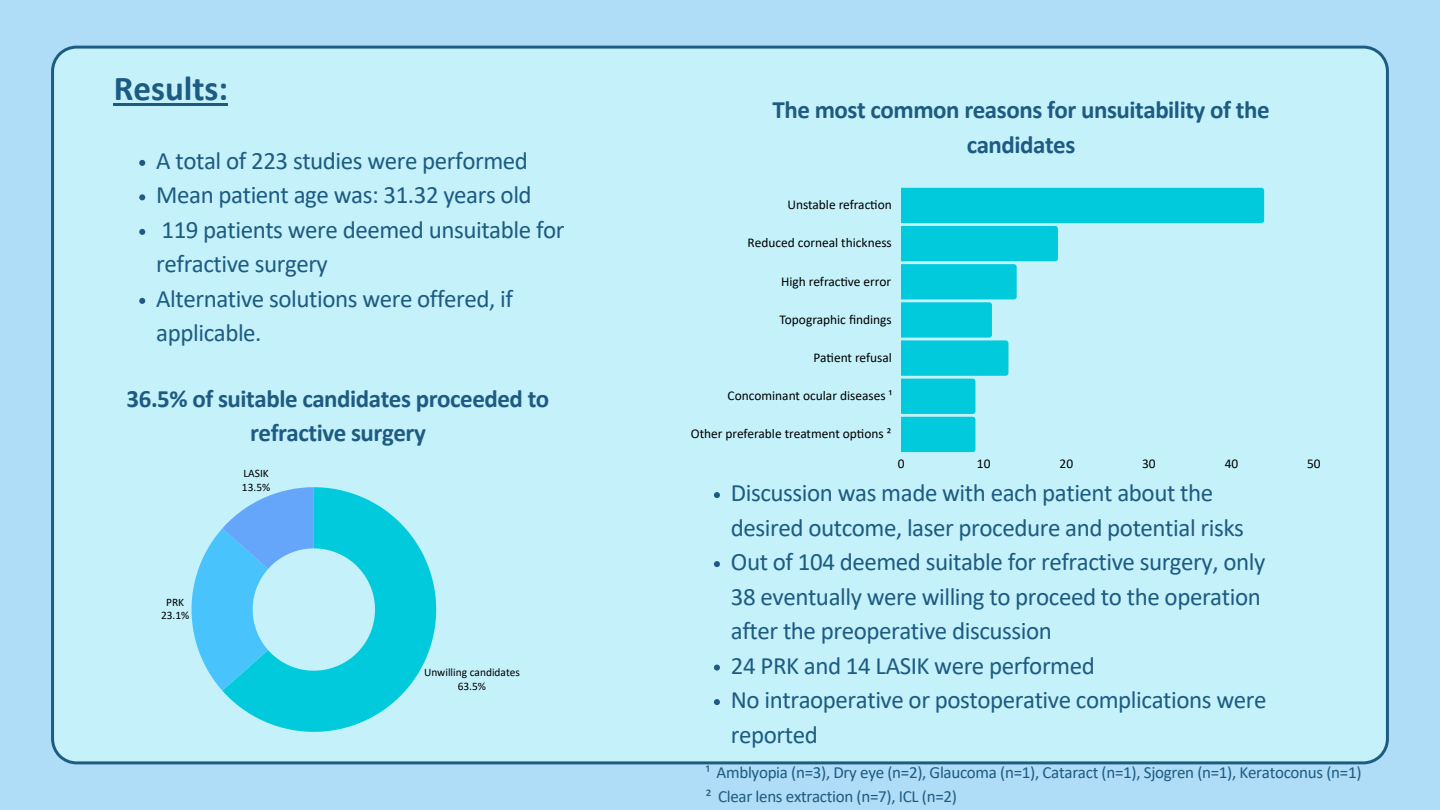
<style>
.page{position:relative;width:1440px;height:810px;background:#afdcf6}
.page>*{position:absolute;margin:0;border:0;box-sizing:border-box;transform-origin:0 0}
.t1{font:700 35px "Calibri";color:#1e5b82}
.t2{font:25px/34.5px "Calibri";letter-spacing:-.02em;color:#1e5b82}
.t3{font:700 25px/34.5px "Calibri";letter-spacing:-.015em;color:#1e5b82;text-align:center}
.t4{font:17px "Calibri";letter-spacing:-.02em;color:#1e5b82}
.t5{font:13.4px "Calibri";color:#000}
.t6{font:11.4px/14.1px "Calibri";color:#000;text-align:center}
</style>
<div class="page">
<div style="left:51px;top:46px;width:1338px;height:718px;background:#c4f1fa"></div>
<hr style="left:114px;top:103px;width:114px;height:3px;background:#1e5b82">
<svg style="left:139px;top:160px;width:6px;height:6px"></svg>
<svg style="left:139px;top:194px;width:6px;height:6px"></svg>
<svg style="left:139px;top:229px;width:6px;height:6px"></svg>
<svg style="left:139px;top:298px;width:6px;height:6px"></svg>
<svg style="left:714px;top:492px;width:6px;height:6px"></svg>
<svg style="left:714px;top:561px;width:6px;height:6px"></svg>
<svg style="left:714px;top:665px;width:6px;height:6px"></svg>
<svg style="left:714px;top:699px;width:6px;height:6px"></svg>
<svg style="left:901px;top:188px;width:363px;height:264px;background:#7de2ef"></svg>
<svg style="left:222px;top:487px;width:214px;height:245px;background:#4ed9e7"></svg>
<svg style="left:192px;top:487px;width:122px;height:204px;background:#78d0f7"></svg>
<h1 class="t1" style="left:114px;top:74px;width:116px">Results:</h1>
<p class="t2" style="left:156px;top:145px;width:373px">A total of 223 studies were performed</p>
<p class="t2" style="left:156px;top:180px;width:377px">Mean patient age was: 31.32 years old</p>
<p class="t2" style="left:156px;top:214px;width:410px">119 patients were deemed unsuitable for refractive surgery</p>
<p class="t2" style="left:156px;top:283px;width:358px">Alternative solutions were offered, if applicable.</p>
<p class="t3" style="left:127px;top:383px;width:424px">36.5% of suitable candidates proceeded to refractive surgery</p>
<p class="t6" style="left:161px;top:597px;width:30px;line-height:12.9px">PRK<br>23.1%</p>
<p class="t6" style="left:242px;top:468px;width:30px;line-height:13px;text-align:left">LASIK<br>13.5%</p>
<p class="t6" style="left:424px;top:666px;width:97px">Unwilling candidates<br>63.5%</p>
<p class="t3" style="left:772px;top:95px;width:499px">The most common reasons for unsuitability of the candidates</p>
<p class="t5" style="left:787px;top:199px;width:106px">Unstable refraction</p>
<p class="t5" style="left:748px;top:237px;width:146px">Reduced corneal thickness</p>
<p class="t5" style="left:781px;top:276px;width:111px">High refractive error</p>
<p class="t5" style="left:780px;top:314px;width:114px">Topographic findings</p>
<p class="t5" style="left:814px;top:352px;width:80px">Patient refusal</p>
<p class="t5" style="left:728px;top:390px;width:166px">Concominant ocular diseases ¹</p>
<p class="t5" style="left:691px;top:428px;width:202px">Other preferable treatment options ²</p>
<p class="t5" style="left:898px;top:458px;width:8px">0</p>
<p class="t5" style="left:977px;top:458px;width:15px">10</p>
<p class="t5" style="left:1060px;top:458px;width:15px">20</p>
<p class="t5" style="left:1142px;top:458px;width:15px">30</p>
<p class="t5" style="left:1225px;top:458px;width:15px">40</p>
<p class="t5" style="left:1307px;top:458px;width:15px">50</p>
<h2 class="t2" style="left:731px;top:478px;width:515px">Discussion was made with each patient about the desired outcome, laser procedure and potential risks</h2>
<h2 class="t2" style="left:731px;top:547px;width:536px">Out of 104 deemed suitable for refractive surgery, only<br>38 eventually were willing to proceed to the operation after the preoperative discussion</h2>
<p class="t2" style="left:731px;top:650px;width:365px">24 PRK and 14 LASIK were performed</p>
<p class="t2" style="left:731px;top:685px;width:537px">No intraoperative or postoperative complications were reported</p>
<p class="t4" style="left:706px;top:766px;width:657px">¹ Amblyopia (n=3), Dry eye (n=2), Glaucoma (n=1), Cataract (n=1), Sjogren (n=1), Keratoconus (n=1)</p>
<p class="t4" style="left:706px;top:789px;width:253px">² Clear lens extraction (n=7), ICL (n=2)</p>
</div>
